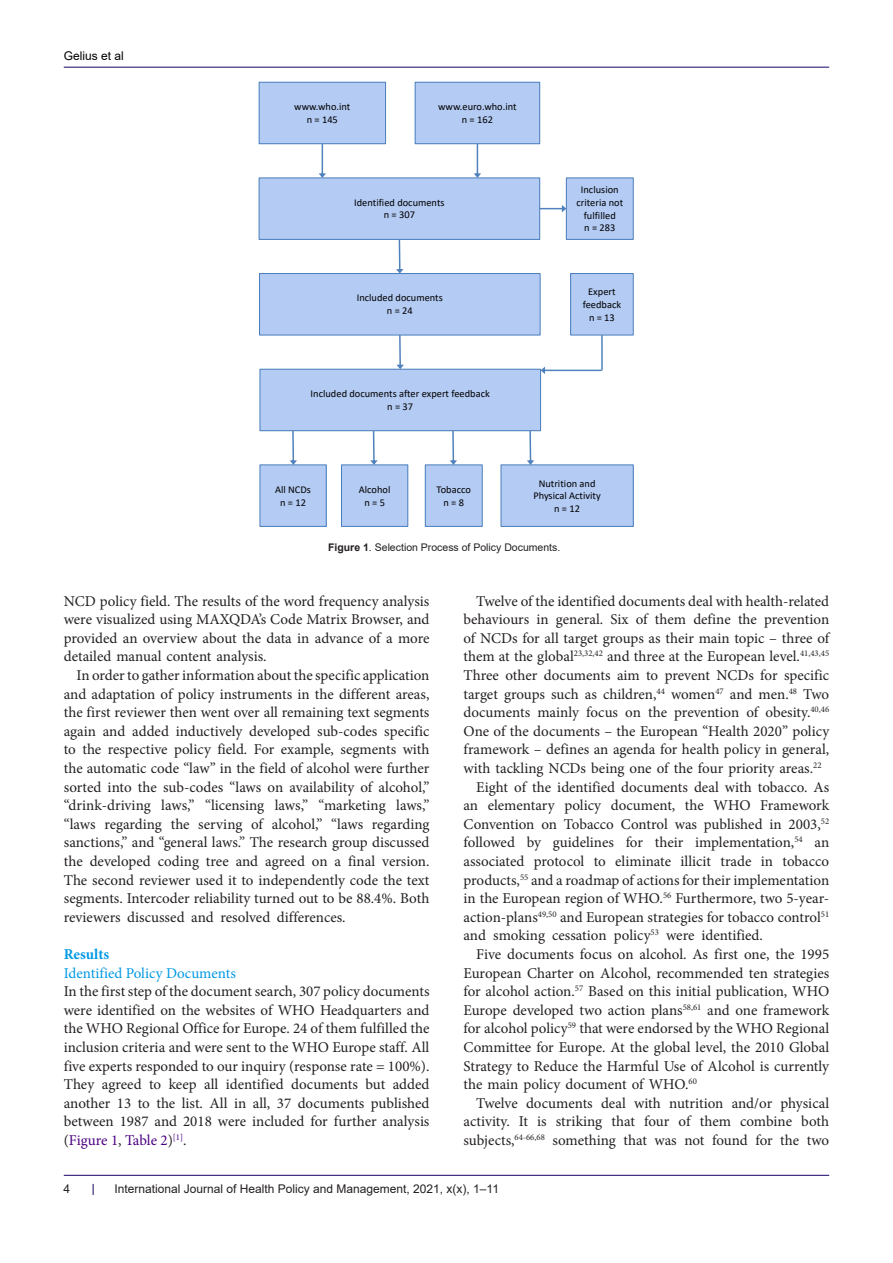
<style>
.page{position:relative;width:893px;height:1263px;background:#fff}
.page>*{position:absolute;margin:0;border:0;box-sizing:border-box;transform-origin:0 0}
.t1{font:15px/18.6px "Minion Pro";color:#231f20;text-align:justify}
.t2{font:15px "Minion Pro";color:#0099e5}
.t3{font:700 15px "Minion Pro";color:#0099e5}
.t4{font:12px "Arial";color:#231f20}
.t5{font:12px "Arial";color:#000001}
.t6{font:10.5px "Arial";color:#231f20}
.t7{font:10.35px/12.6px "Calibri";color:#000;text-align:center}
.s1{font-weight:700}
.s2{color:#4b0082}
</style>
<div class="page">
<hr style="left:64px;top:67px;width:765px;height:1px;background:#190066">
<hr style="left:64px;top:1175px;width:765px;height:1px;background:#190066">
<div style="left:259px;top:82px;width:127px;height:62px;background:#b4cbf4"></div>
<div style="left:259px;top:82px;width:127px;height:62px;border:1px solid #4a7ebb"></div>
<div style="left:415px;top:82px;width:125px;height:62px;background:#b4cbf4"></div>
<div style="left:415px;top:82px;width:125px;height:62px;border:1px solid #4a7ebb"></div>
<svg style="left:474px;top:144px;width:7px;height:34px"></svg>
<svg style="left:319px;top:144px;width:7px;height:34px"></svg>
<div style="left:341px;top:465px;width:67px;height:61px;background:#b4cbf4"></div>
<div style="left:341px;top:465px;width:67px;height:62px;border:1px solid #4a7ebb"></div>
<div style="left:425px;top:465px;width:57px;height:61px;background:#b4cbf4"></div>
<div style="left:425px;top:465px;width:57px;height:62px;border:1px solid #4a7ebb"></div>
<div style="left:501px;top:465px;width:132px;height:61px;background:#b4cbf4"></div>
<div style="left:501px;top:465px;width:132px;height:62px;border:1px solid #4a7ebb"></div>
<svg style="left:396px;top:240px;width:7px;height:33px"></svg>
<div style="left:260px;top:465px;width:66px;height:61px;background:#b4cbf4"></div>
<div style="left:260px;top:465px;width:66px;height:62px;border:1px solid #4a7ebb"></div>
<div style="left:259px;top:178px;width:281px;height:61px;background:#b4cbf4"></div>
<div style="left:259px;top:178px;width:281px;height:62px;border:1px solid #4a7ebb"></div>
<svg style="left:396px;top:335px;width:8px;height:34px"></svg>
<div style="left:259px;top:274px;width:281px;height:61px;background:#b4cbf4"></div>
<div style="left:259px;top:273px;width:281px;height:62px;border:1px solid #4a7ebb"></div>
<div style="left:566px;top:178px;width:67px;height:61px;background:#b4cbf4"></div>
<div style="left:566px;top:178px;width:67px;height:62px;border:1px solid #4a7ebb"></div>
<svg style="left:540px;top:205px;width:26px;height:7px"></svg>
<svg style="left:370px;top:431px;width:8px;height:34px"></svg>
<div style="left:260px;top:369px;width:281px;height:62px;background:#b4cbf4"></div>
<div style="left:260px;top:369px;width:281px;height:62px;border:1px solid #4a7ebb"></div>
<svg style="left:290px;top:431px;width:7px;height:34px"></svg>
<svg style="left:450px;top:431px;width:7px;height:34px"></svg>
<svg style="left:527px;top:431px;width:7px;height:34px"></svg>
<div style="left:571px;top:274px;width:62px;height:61px;background:#b4cbf4"></div>
<div style="left:570px;top:273px;width:63px;height:62px;border:1px solid #4a7ebb"></div>
<svg style="left:541px;top:367px;width:61px;height:7px"></svg>
<hr style="left:601px;top:335px;width:2px;height:35px;background:#4f81bd">
<p class="t5" style="left:64px;top:48px;width:62px">Gelius et al</p>
<p class="t7" style="left:294px;top:100px;width:58px">www.who.int n = 145</p>
<p class="t7" style="left:438px;top:100px;width:80px">www.euro.who.int n = 162</p>
<p class="t7" style="left:354px;top:196px;width:92px">Identified documents n = 307</p>
<p class="t7" style="left:357px;top:291px;width:88px">Included documents n = 24</p>
<p class="t7" style="left:311px;top:387px;width:181px">Included documents after expert feedback n = 37</p>
<p class="t7" style="left:576px;top:183px;width:48px">Inclusion criteria not fulfilled<br>n = 283</p>
<p class="t7" style="left:583px;top:285px;width:40px">Expert feedback n = 13</p>
<p class="t7" style="left:275px;top:483px;width:37px">All NCDs n = 12</p>
<p class="t7" style="left:359px;top:483px;width:33px">Alcohol n = 5</p>
<p class="t7" style="left:437px;top:483px;width:36px">Tobacco n = 8</p>
<p class="t7" style="left:533px;top:477px;width:69px">Nutrition and<br>Physical Activity n = 12</p>
<p class="t6" style="left:328px;top:540px;width:234px"><span class="s1">Figure 1</span>. Selection Process of Policy Documents.</p>
<p class="t1" style="left:64px;top:591px;width:367px">NCD policy field. The results of the word frequency analysis were visualized using MAXQDA’s Code Matrix Browser, and provided an overview about the data in advance of a more detailed manual content analysis.</p>
<p class="t1" style="left:64px;top:666px;width:367px;text-indent:13px">In order to gather information about the specific application and adaptation of policy instruments in the different areas, the first reviewer then went over all remaining text segments again and added inductively developed sub-codes specific to the respective policy field. For example, segments with the automatic code “law” in the field of alcohol were further sorted into the sub-codes “laws on availability of alcohol,” “drink-driving laws,” “licensing laws,” “marketing laws,” “laws regarding the serving of alcohol,” “laws regarding sanctions,” and “general laws.” The research group discussed the developed coding tree and agreed on a final version.<br>The second reviewer used it to independently code the text segments. Intercoder reliability turned out to be 88.4%. Both reviewers discussed and resolved differences.</p>
<p class="t3" style="left:64px;top:944px;width:47px">Results</p>
<p class="t2" style="left:64px;top:963px;width:174px">Identified Policy Documents</p>
<p class="t1" style="left:64px;top:982px;width:367px">In the first step of the document search, 307 policy documents were identified on the websites of WHO Headquarters and the WHO Regional Office for Europe. 24 of them fulfilled the inclusion criteria and were sent to the WHO Europe staff. All five experts responded to our inquiry (response rate = 100%).<br>They agreed to keep all identified documents but added another 13 to the list. All in all, 37 documents published between 1987 and 2018 were included for further analysis (<span class="s2">Figure 1</span>, <span class="s2">Table 2</span>)<sup>[1]</sup>.</p>
<p class="t1" style="left:463px;top:591px;width:367px;text-indent:13px">Twelve of the identified documents deal with health-related behaviours in general. Six of them define the prevention of NCDs for all target groups as their main topic – three of them at the global<sup>23,32,42</sup> and three at the European level.<sup>41,43,45<br></sup>Three other documents aim to prevent NCDs for specific target groups such as children,<sup>44</sup> women<sup>47</sup> and men.<sup>48</sup> Two documents mainly focus on the prevention of obesity.<sup>40,46<br></sup>One of the documents – the European “Health 2020” policy framework – defines an agenda for health policy in general, with tackling NCDs being one of the four priority areas.<sup>22</sup></p>
<p class="t1" style="left:463px;top:777px;width:367px;text-indent:13px">Eight of the identified documents deal with tobacco. As an elementary policy document, the WHO Framework Convention on Tobacco Control was published in 2003,<sup>52 </sup>followed by guidelines for their implementation,<sup>54</sup> an associated protocol to eliminate illicit trade in tobacco products,<sup>55</sup> and a roadmap of actions for their implementation in the European region of WHO.<sup>56</sup> Furthermore, two 5-year&shy;action-plans<sup>49,50</sup> and European strategies for tobacco control<sup>51 </sup>and smoking cessation policy<sup>53</sup> were identified.</p>
<p class="t1" style="left:463px;top:945px;width:367px;text-indent:13px">Five documents focus on alcohol. As first one, the 1995<br>European Charter on Alcohol, recommended ten strategies for alcohol action.<sup>57</sup> Based on this initial publication, WHO Europe developed two action plans<sup>58,61</sup> and one framework for alcohol policy<sup>59</sup> that were endorsed by the WHO Regional Committee for Europe. At the global level, the 2010 Global Strategy to Reduce the Harmful Use of Alcohol is currently the main policy document of WHO.<sup>60</sup></p>
<p class="t1" style="left:463px;top:1094px;width:367px;text-indent:13px">Twelve documents deal with nutrition and/or physical activity. It is striking that four of them combine both subjects,<sup>64-66,68</sup> something that was not found for the two</p>
<p class="t4" style="left:64px;top:1180px;width:8px">4</p>
<p class="t4" style="left:114px;top:1180px;width:386px">International Journal of Health Policy and Management, 2021, x(x), 1–11</p>
</div>
